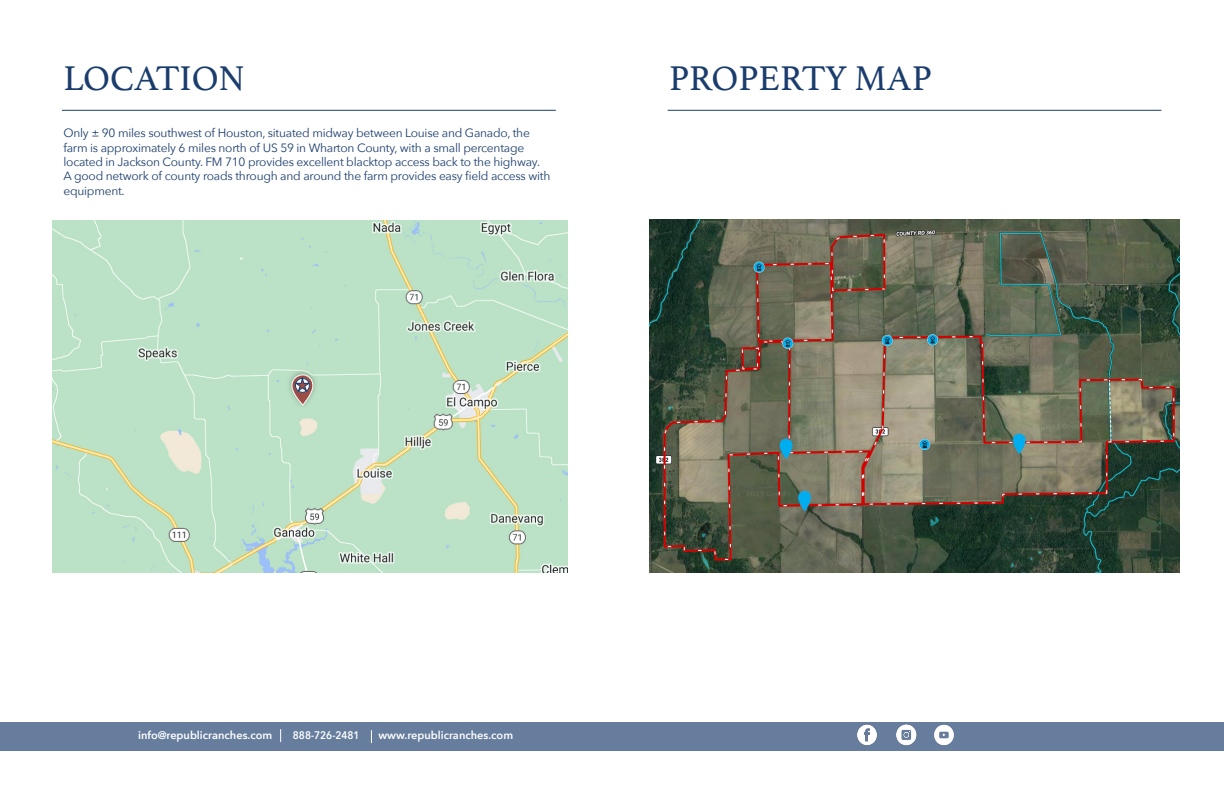
<style>
.page{position:relative;width:1224px;height:792px;background:#fff}
.page>*{position:absolute;margin:0;border:0;box-sizing:border-box;transform-origin:0 0}
.t1{font:36px "Athelas";color:#1b3d6d}
.t2{font:12px/14.4px "Avenir Next";letter-spacing:-.02em;color:#1b3d6d}
.t3{font:600 11px "Avenir Next";color:#fff}
.t4{font:600 11px "Avenir Next";color:#fff;scale:.9 1}
</style>
<div class="page">
<div style="left:0;top:722px;width:1224px;height:29px;background:#677d9d"></div>
<img style="left:52px;top:220px;width:516px;height:352px">
<img style="left:649px;top:220px;width:531px;height:352px">
<img style="left:857px;top:725px;width:20px;height:20px">
<img style="left:896px;top:724px;width:21px;height:22px">
<img style="left:934px;top:724px;width:20px;height:21px">
<hr style="left:62px;top:110px;width:494px;height:1px;background:#1a3e6d">
<hr style="left:668px;top:110px;width:493px;height:1px;background:#1a3e6d">
<svg style="left:280px;top:729px;width:1px;height:13px"></svg>
<svg style="left:371px;top:730px;width:1px;height:13px"></svg>
<h1 class="t1" style="left:64px;top:50px;width:183px">LOCATION</h1>
<p class="t2" style="left:64px;top:125px;width:488px">Only ± 90 miles southwest of Houston, situated midway between Louise and Ganado, the farm is approximately 6 miles north of US 59 in Wharton County, with a small percentage located in Jackson County. FM 710 provides excellent blacktop access back to the highway.<br>A good network of county roads through and around the farm provides easy field access with equipment.</p>
<h1 class="t1" style="left:669px;top:50px;width:264px">PROPERTY MAP</h1>
<p class="t3" style="left:138px;top:726px;width:136px">info@republicranches.com</p>
<p class="t4" style="left:293px;top:726px;width:76px">888-726-2481</p>
<p class="t3" style="left:378px;top:726px;width:136px">www.republicranches.com</p>
</div>
